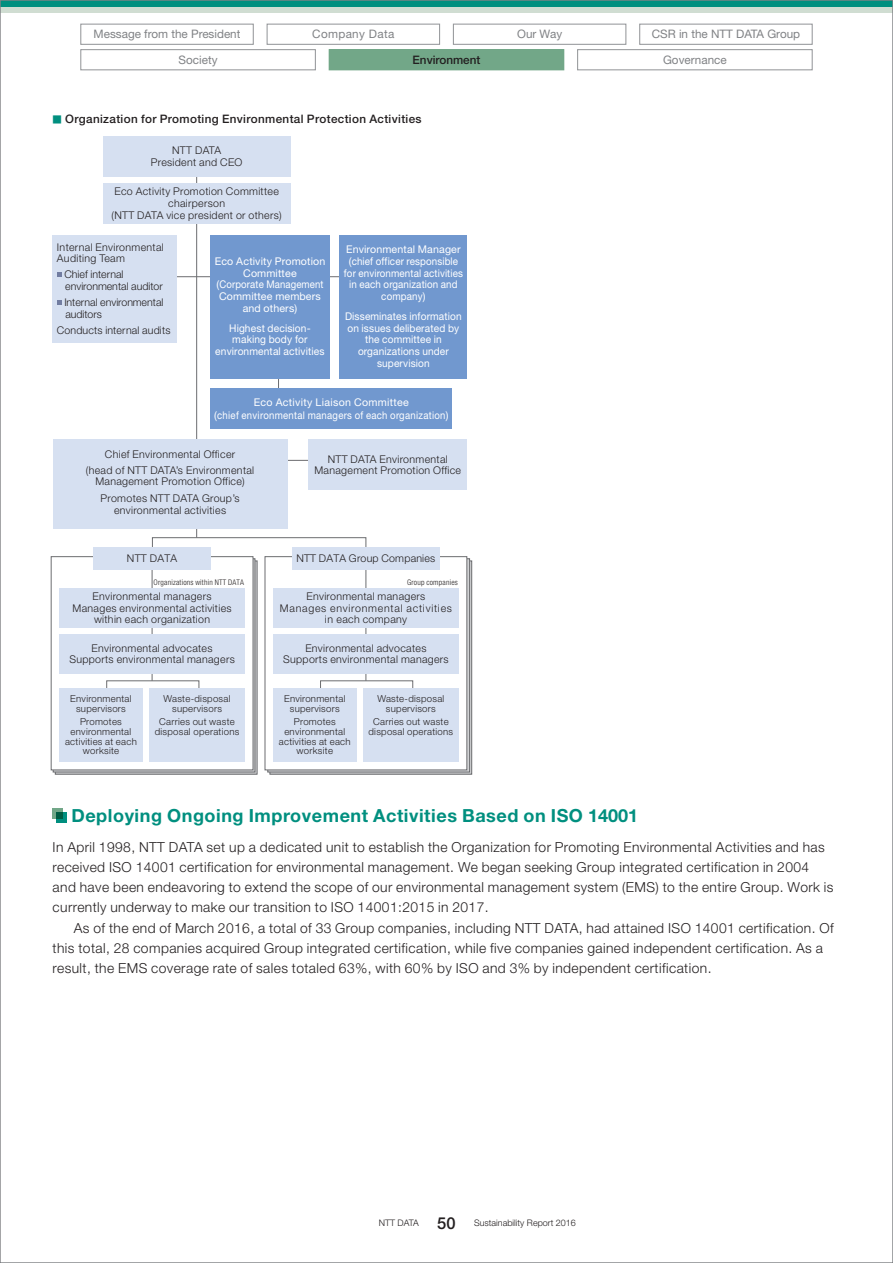
<style>
.page{position:relative;width:893px;height:1263px;background:#fff}
.page>*{position:absolute;margin:0;border:0;box-sizing:border-box;transform-origin:0 0}
.t1{font:700 18px "Helvetica Neue LT Std";letter-spacing:.03em;color:#008f7f}
.t2{font:300 13.8px/20.2px "Helvetica Neue LT Pro";letter-spacing:.03em;color:#231f20}
.t3{font:11.7px "Helvetica Neue LT Std";color:#808285}
.t4{font:500 11.7px "Helvetica Neue LT Std";letter-spacing:.03em;color:#231f20}
.t5{font:11.7px "Helvetica Neue LT Std";letter-spacing:.03em;color:#808285}
.t6{font:500 11.7px "Helvetica Neue LT Std";color:#231f20}
.t7{font:300 10.65px/11.7px "Helvetica Neue LT Std";letter-spacing:.03em;color:#231f20;text-align:center}
.t8{font:10.65px/11.7px "Helvetica Neue LT Std";letter-spacing:.015em;color:#fff;text-align:center}
.t9{font:10.65px/11.7px "Helvetica Neue LT Std";letter-spacing:.015em;color:#fff;text-align:center;scale:.95 1}
.t10{font:10.65px/11.7px "Helvetica Neue LT Std";letter-spacing:.015em;color:#fff;text-align:center;scale:.96 1}
.t11{font:300 10.65px/11.7px "Helvetica Neue LT Std";letter-spacing:-.005em;color:#231f20}
.t12{font:300 10.65px/11.7px "Helvetica Neue LT Std";color:#231f20}
.t13{font:300 9.6px/9.6px "Helvetica Neue LT Std";letter-spacing:.03em;color:#231f20;text-align:center}
.t14{font:300 9.6px "Shin Go Pr 6 N";color:#231f20}
.t15{font:300 9px "Helvetica Neue LT Std";color:#231f20}
.t16{font:300 condensed 7.8px "Helvetica Neue LT Std";letter-spacing:.03em;color:#231f20}
.s1{font-family:"Shin Go Pr 6 N";font-size:9.3px;color:#008f7f}
.s2{font-weight:500;font-size:16.5px}
</style>
<div class="page">
<div style="left:152px;top:537px;width:214px;height:34px;border:1px solid #6c6d70"></div>
<div style="left:51px;top:557px;width:202px;height:213px;background:#fff"></div>
<div style="left:51px;top:556px;width:202px;height:214px;border:1px solid #6c6d70"></div>
<div style="left:265px;top:557px;width:202px;height:213px;background:#fff"></div>
<div style="left:265px;top:556px;width:202px;height:214px;border:1px solid #6c6d70"></div>
<div style="left:106px;top:680px;width:93px;height:37px;border:1px solid #6c6d70"></div>
<div style="left:320px;top:680px;width:93px;height:37px;border:1px solid #6c6d70"></div>
<hr style="left:274px;top:460px;width:69px;height:1px;background:#6c6d70">
<hr style="left:166px;top:276px;width:183px;height:1px;background:#6c6d70">
<div style="left:53px;top:235px;width:124px;height:107px;background:#d6e0f1"></div>
<svg style="left:57px;top:272px;width:5px;height:5px"></svg>
<svg style="left:57px;top:300px;width:5px;height:5px"></svg>
<hr style="left:278px;top:308px;width:1px;height:109px;background:#6c6d70">
<div style="left:210px;top:235px;width:120px;height:143px;background:#7198cf"></div>
<div style="left:340px;top:235px;width:127px;height:143px;background:#7198cf"></div>
<div style="left:308px;top:440px;width:159px;height:50px;background:#d6e0f1"></div>
<hr style="left:196px;top:164px;width:1px;height:373px;background:#6c6d70">
<hr style="left:152px;top:557px;width:1px;height:124px;background:#6c6d70">
<hr style="left:366px;top:557px;width:1px;height:124px;background:#6c6d70">
<div style="left:103px;top:136px;width:188px;height:41px;background:#d6e0f1"></div>
<div style="left:103px;top:183px;width:188px;height:41px;background:#d6e0f1"></div>
<div style="left:53px;top:440px;width:235px;height:89px;background:#d6e0f1"></div>
<div style="left:210px;top:389px;width:242px;height:40px;background:#7198cf"></div>
<div style="left:93px;top:548px;width:118px;height:22px;background:#d6e0f1"></div>
<div style="left:292px;top:548px;width:148px;height:22px;background:#d6e0f1"></div>
<div style="left:59px;top:688px;width:83px;height:74px;background:#d6e0f1"></div>
<div style="left:273px;top:688px;width:83px;height:74px;background:#d6e0f1"></div>
<div style="left:149px;top:688px;width:96px;height:74px;background:#d6e0f1"></div>
<div style="left:363px;top:688px;width:96px;height:74px;background:#d6e0f1"></div>
<div style="left:59px;top:588px;width:186px;height:40px;background:#d6e0f1"></div>
<div style="left:273px;top:588px;width:186px;height:40px;background:#d6e0f1"></div>
<div style="left:59px;top:634px;width:186px;height:40px;background:#d6e0f1"></div>
<div style="left:273px;top:634px;width:186px;height:40px;background:#d6e0f1"></div>
<div style="left:53px;top:809px;width:10px;height:10px;background:#72a788"></div>
<svg style="left:56px;top:812px;width:10px;height:11px"></svg>
<svg style="left:2px;top:6px;width:889px;height:7px;background:#b2d1c6"></svg>
<div style="left:0;top:0;width:893px;height:6px;background:#008f7f"></div>
<div style="left:80px;top:49px;width:236px;height:21px;border:1px solid #97999c"></div>
<div style="left:80px;top:24px;width:174px;height:21px;border:1px solid #97999c"></div>
<div style="left:267px;top:24px;width:173px;height:21px;border:1px solid #97999c"></div>
<div style="left:453px;top:24px;width:173px;height:21px;border:1px solid #97999c"></div>
<div style="left:639px;top:24px;width:174px;height:21px;border:1px solid #97999c"></div>
<div style="left:329px;top:50px;width:235px;height:20px;background:#72a788"></div>
<div style="left:329px;top:49px;width:235px;height:21px;border:1px solid #72a788"></div>
<div style="left:577px;top:49px;width:236px;height:21px;border:1px solid #97999c"></div>
<p class="t3" style="left:94px;top:27px;width:148px">Message from the President</p>
<p class="t5" style="left:312px;top:27px;width:84px">Company Data</p>
<p class="t3" style="left:517px;top:27px;width:47px">Our Way</p>
<p class="t3" style="left:652px;top:27px;width:150px">CSR in the NTT DATA Group</p>
<p class="t6" style="left:413px;top:52px;width:69px">Environment</p>
<p class="t3" style="left:663px;top:52px;width:65px">Governance</p>
<p class="t3" style="left:179px;top:52px;width:40px">Society</p>
<p class="t4" style="left:53px;top:112px;width:371px"><span class="s1">■</span> Organization for Promoting Environmental Protection Activities</p>
<p class="t7" style="left:151px;top:145px;width:93px">NTT DATA<br>President and CEO</p>
<p class="t7" style="left:112px;top:185px;width:172px">Eco Activity Promotion Committee chairperson<br>(NTT DATA vice president or others)</p>
<p class="t7" style="left:57px;top:241px;width:108px;text-align:left">Internal Environmental<br>Auditing Team</p>
<p class="t11" style="left:65px;top:268px;width:100px">Chief internal environmental auditor</p>
<p class="t12" style="left:64px;top:296px;width:101px">Internal environmental auditors</p>
<p class="t7" style="left:57px;top:324px;width:115px">Conducts internal audits</p>
<p class="t8" style="left:215px;top:255px;width:112px">Eco Activity Promotion<br>Committee<br>(Corporate Management<br>Committee members and others)</p>
<p class="t10" style="left:215px;top:322px;width:116px">Highest decision&shy;making body for environmental activities</p>
<p class="t8" style="left:344px;top:243px;width:121px">Environmental Manager (chief officer responsible for environmental activities in each organization and company)</p>
<p class="t9" style="left:345px;top:310px;width:124px">Disseminates information on issues deliberated by the committee in organizations under supervision</p>
<p class="t8" style="left:214px;top:396px;width:236px;line-height:12.8px">Eco Activity Liaison Committee<br>(chief environmental managers of each organization)</p>
<p class="t7" style="left:86px;top:446px;width:170px;line-height:15.9px">Chief Environmental Officer<br>(head of NTT DATA’s Environmental</p>
<p class="t7" style="left:95px;top:473px;width:151px;line-height:17px">Management Promotion Office)<br>Promotes NTT DATA Group’s</p>
<p class="t7" style="left:114px;top:504px;width:114px">environmental activities</p>
<p class="t7" style="left:314px;top:453px;width:148px">NTT DATA Environmental<br>Management Promotion Office</p>
<p class="t7" style="left:127px;top:552px;width:52px">NTT DATA</p>
<p class="t7" style="left:296px;top:552px;width:140px">NTT DATA Group Companies</p>
<p class="t14" style="left:198px;top:573px;width:49px">（各組織）</p>
<p class="t14" style="left:413px;top:573px;width:49px">（各組織）</p>
<p class="t14" style="left:200px;top:575px;width:49px">（各組織）</p>
<p class="t16" style="left:407px;top:577px;width:52px">Group companies</p>
<p class="t14" style="left:415px;top:575px;width:49px">（各組織）</p>
<p class="t16" style="left:154px;top:577px;width:92px">Organizations within NTT DATA</p>
<p class="t7" style="left:73px;top:590px;width:161px">Environmental managers<br>Manages environmental activities within each organization</p>
<p class="t7" style="left:280px;top:590px;width:174px">Environmental managers<br>Manages environmental activities in each company</p>
<p class="t7" style="left:69px;top:642px;width:167px">Environmental advocates<br>Supports environmental managers</p>
<p class="t7" style="left:283px;top:642px;width:167px">Environmental advocates<br>Supports environmental managers</p>
<p class="t13" style="left:70px;top:693px;width:63px">Environmental supervisors</p>
<p class="t13" style="left:65px;top:717px;width:73px">Promotes environmental activities at each worksite</p>
<p class="t13" style="left:164px;top:693px;width:68px">Waste-disposal supervisors</p>
<p class="t13" style="left:155px;top:717px;width:86px">Carries out waste disposal operations</p>
<p class="t13" style="left:284px;top:693px;width:63px">Environmental supervisors</p>
<p class="t13" style="left:279px;top:717px;width:73px">Promotes environmental activities at each worksite</p>
<p class="t13" style="left:377px;top:693px;width:68px">Waste-disposal supervisors</p>
<p class="t13" style="left:369px;top:717px;width:86px">Carries out waste disposal operations</p>
<h1 class="t1" style="left:71px;top:804px;width:568px">Deploying Ongoing Improvement Activities Based on ISO 14001</h1>
<p class="t2" style="left:53px;top:836px;width:782px">In April 1998, NTT DATA set up a dedicated unit to establish the Organization for Promoting Environmental Activities and has received ISO 14001 certification for environmental management. We began seeking Group integrated certification in 2004 and have been endeavoring to extend the scope of our environmental management system (EMS) to the entire Group. Work is currently underway to make our transition to ISO 14001:2015 in 2017.</p>
<p class="t2" style="left:53px;top:917px;width:782px;text-indent:21px">As of the end of March 2016, a total of 33 Group companies, including NTT DATA, had attained ISO 14001 certification. Of this total, 28 companies acquired Group integrated certification, while five companies gained independent certification. As a result, the EMS coverage rate of sales totaled 63%, with 60% by ISO and 3% by independent certification.</p>
<p class="t15" style="left:379px;top:1217px;width:199px">NTT DATA <span class="s2">50</span> Sustainability Report 2016</p>
</div>
